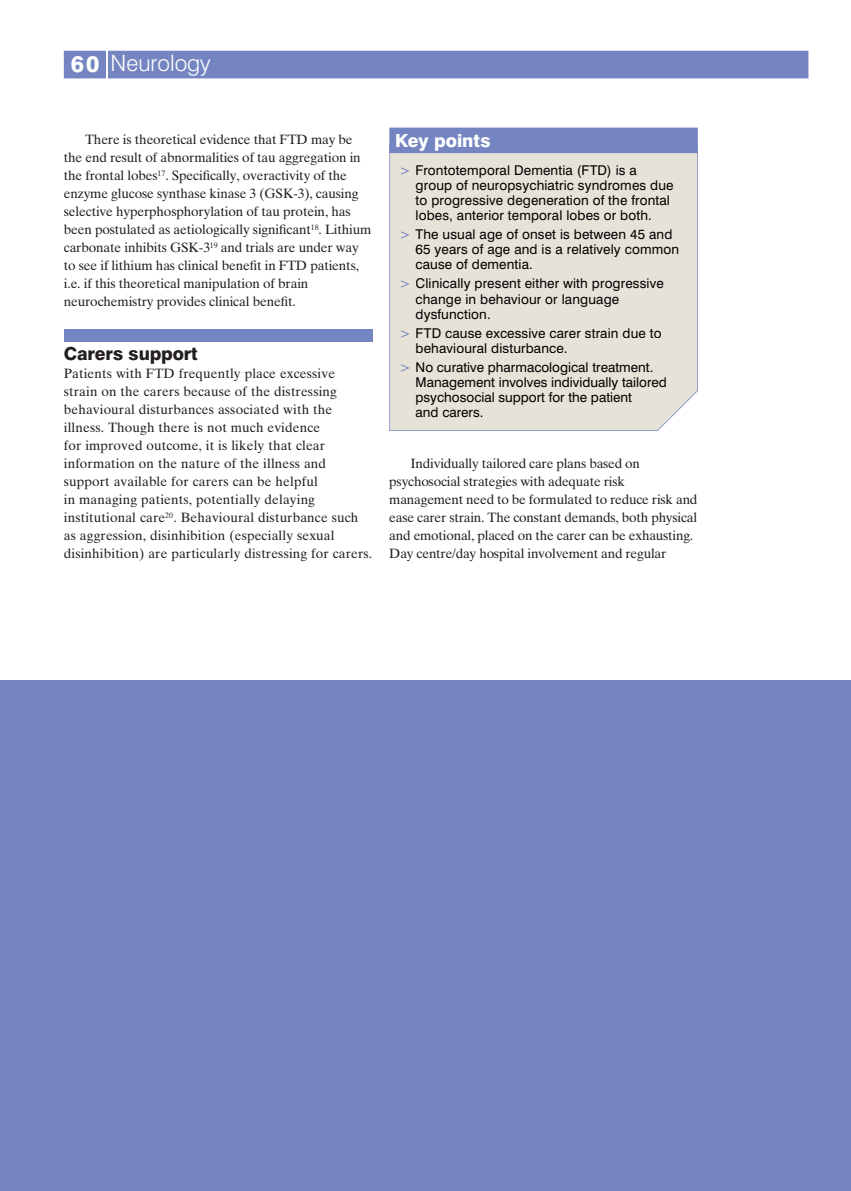
<style>
.page{position:relative;width:851px;height:1191px;background:#fff}
.page>*{position:absolute;margin:0;border:0;box-sizing:border-box;transform-origin:0 0}
.t1{font:300 22.5px "Swiss 721 BT";color:#fff}
.t2{font:800 18px "Swiss 721 BT";letter-spacing:-.01em;color:#231f20}
.t3{font:800 18px "Swiss 721 BT";color:#fff}
.t4{font:13.5px/18px "Times Ten";letter-spacing:-.01em;color:#231f20}
.t5{font:13.5px/15px "Swiss 721 BT";letter-spacing:.01em;color:#000}
.t6{font:13.5px/18px "Times Ten";letter-spacing:.01em;color:#231f20}
.s1{font-weight:800}
.s2{color:#7585c1}
</style>
<div class="page">
<div style="left:64px;top:51px;width:744px;height:27px;background:#7585c1"></div>
<hr style="left:106px;top:51px;width:2px;height:30px;background:#fff">
<div style="left:389px;top:153px;width:308px;height:278px;background:#e7e2d8"></div>
<div style="left:389px;top:128px;width:308px;height:25px;background:#7585c1"></div>
<div style="left:64px;top:329px;width:308px;height:13px;background:#7585c1"></div>
<div style="left:0;top:680px;width:850px;height:511px;background:#7585c1"></div>
<h1 class="t1" style="left:71px;top:49px;width:142px"><span class="s1">60</span> Neurology</h1>
<p class="t4" style="left:85px;top:130px;width:269px">There is theoretical evidence that FTD may be</p>
<h2 class="t3" style="left:395px;top:129px;width:97px">Key points</h2>
<p class="t4" style="left:64px;top:148px;width:309px">the end result of abnormalities of tau aggregation in the frontal lobes<sup>17</sup>. Specifically, overactivity of the enzyme glucose synthase kinase 3 (GSK-3), causing selective hyperphosphorylation of tau protein, has been postulated as aetiologically significant<sup>18</sup>. Lithium carbonate inhibits GSK-3<sup>19</sup> and trials are under way to see if lithium has clinical benefit in FTD patients, i.e. if this theoretical manipulation of brain neurochemistry provides clinical benefit.</p>
<h2 class="t2" style="left:64px;top:343px;width:135px">Carers support</h2>
<p class="t6" style="left:64px;top:364px;width:310px">Patients with FTD frequently place excessive<br>strain on the carers because of the distressing behavioural disturbances associated with the illness. Though there is not much evidence<br>for improved outcome, it is likely that clear information on the nature of the illness and support available for carers can be helpful<br>in managing patients, potentially delaying institutional care<sup>20</sup>. Behavioural disturbance such as aggression, disinhibition (especially sexual disinhibition) are particularly distressing for carers.</p>
<p class="t5" style="left:415px;top:162px;width:259px;text-indent:-16px"><span class="s2">&gt;</span> Frontotemporal Dementia (FTD) is a group of neuropsychiatric syndromes due to progressive degeneration of the frontal lobes, anterior temporal lobes or both.</p>
<p class="t5" style="left:415px;top:227px;width:265px;text-indent:-16px"><span class="s2">&gt;</span> The usual age of onset is between 45 and<br>65 years of age and is a relatively common cause of dementia.</p>
<p class="t5" style="left:415px;top:276px;width:250px;text-indent:-16px"><span class="s2">&gt;</span> Clinically present either with progressive change in behaviour or language dysfunction.</p>
<p class="t5" style="left:415px;top:325px;width:247px;text-indent:-16px"><span class="s2">&gt;</span> FTD cause excessive carer strain due to behavioural disturbance.</p>
<p class="t5" style="left:415px;top:359px;width:253px;text-indent:-16px"><span class="s2">&gt;</span> No curative pharmacological treatment.<br>Management involves individually tailored psychosocial support for the patient<br>and carers.</p>
<p class="t4" style="left:389px;top:454px;width:309px;text-indent:21px">Individually tailored care plans based on psychosocial strategies with adequate risk management need to be formulated to reduce risk and ease carer strain. The constant demands, both physical and emotional, placed on the carer can be exhausting.<br>Day centre/day hospital involvement and regular</p>
</div>
